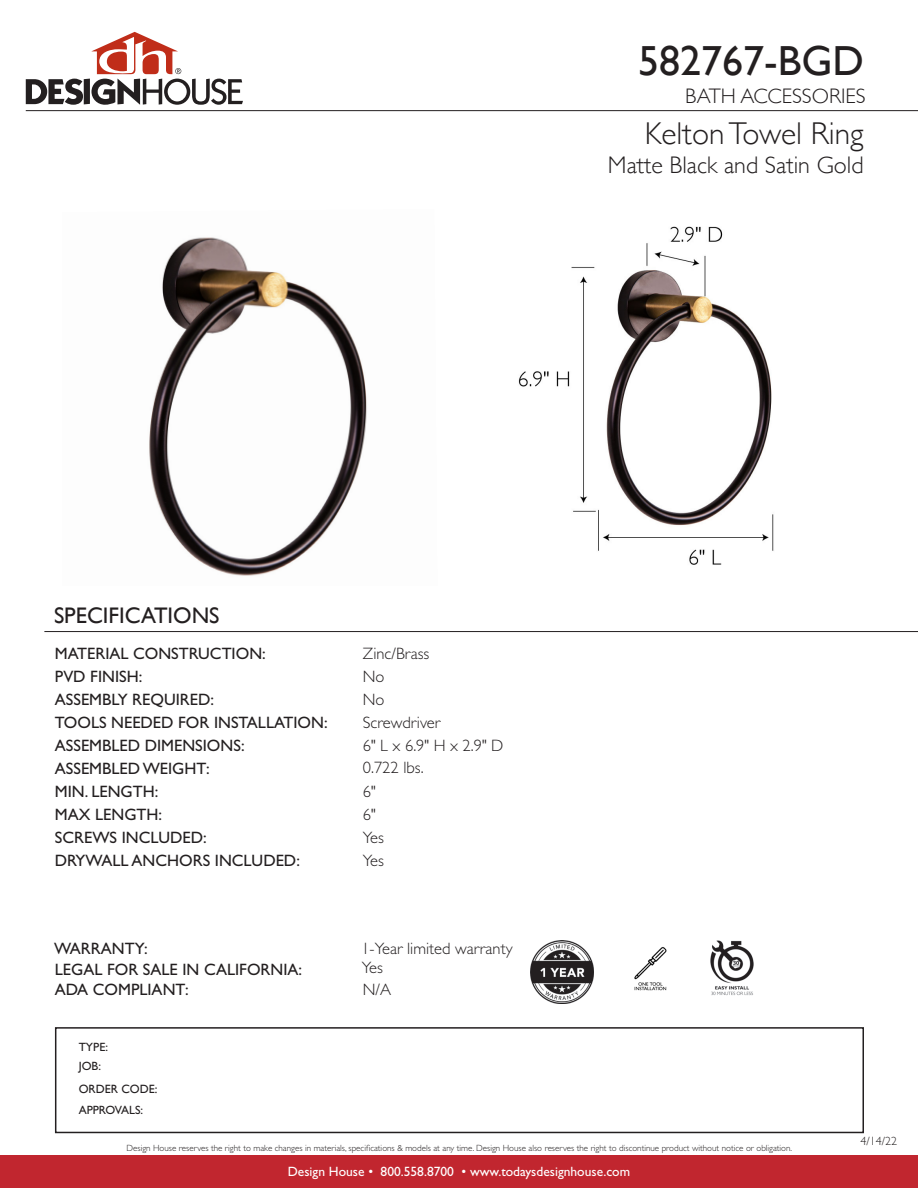
<style>
.page{position:relative;width:918px;height:1188px;background:#fff}
.page>*{position:absolute;margin:0;border:0;box-sizing:border-box;transform-origin:0 0}
.t1{font:42px "Gill Sans";color:#231f20}
.t2{font:300 31.5px "Gill Sans";color:#231f20}
.t3{font:300 24px "Gill Sans";color:#231f20}
.t4{font:22.5px "Gill Sans";color:#231f20}
.t5{font:300 21px "Gill Sans";color:#231f20}
.t6{font:16.5px "Gill Sans Std";color:#231f20}
.t7{font:300 16.5px "Gill Sans Std";color:#231f20}
.t8{font:13.5px "Gill Sans Std";color:#fff}
.t9{font:12px "Gill Sans Std";color:#231f20}
.t10{font:12px "Gill Sans";color:#231f20}
.t11{font:300 12px "Gill Sans";color:#231f20}
.t12{font:300 9px "Gill Sans Std";color:#231f20}
.s1{font-family:"Gill Sans"}
</style>
<div class="page">
<div style="left:0;top:1156px;width:918px;height:32px;background:#c1262f"></div>
<svg style="left:26px;top:32px;width:217px;height:73px"></svg>
<img style="left:149px;top:237px;width:218px;height:339px">
<img style="left:518px;top:226px;width:256px;height:339px">
<img style="left:530px;top:940px;width:63px;height:63px">
<div style="left:55px;top:1027px;width:809px;height:106px;border:2px solid #231f20"></div>
<hr style="left:26px;top:110px;width:892px;height:1px;background:#231f20">
<hr style="left:44px;top:631px;width:874px;height:1px;background:#231f20">
<img style="left:634px;top:947px;width:33px;height:44px">
<img style="left:710px;top:940px;width:44px;height:56px">
<p class="t1" style="left:638px;top:36px;width:227px">582767-BGD</p>
<p class="t5" style="left:685px;top:79px;width:182px">BATH ACCESSORIES</p>
<p class="t2" style="left:645px;top:108px;width:220px">Kelton Towel Ring</p>
<p class="t3" style="left:608px;top:147px;width:257px">Matte Black and Satin Gold</p>
<p class="t4" style="left:54px;top:603px;width:167px">SPECIFICATIONS</p>
<p class="t6" style="left:55px;top:644px;width:212px">MATERIAL CONSTRUCTION:</p>
<p class="t7" style="left:363px;top:644px;width:68px">Zinc/Brass</p>
<p class="t6" style="left:55px;top:667px;width:89px">PVD FINISH:</p>
<p class="t7" style="left:363px;top:667px;width:23px">No</p>
<p class="t6" style="left:55px;top:690px;width:161px">ASSEMBLY REQUIRED:</p>
<p class="t7" style="left:363px;top:690px;width:23px">No</p>
<p class="t6" style="left:55px;top:713px;width:274px">TOOLS NEEDED FOR INSTALLATION:</p>
<p class="t7" style="left:363px;top:713px;width:79px">Screwdriver</p>
<p class="t6" style="left:55px;top:759px;width:156px">ASSEMBLED WEIGHT:</p>
<p class="t7" style="left:363px;top:758px;width:62px">0.722 lbs.</p>
<p class="t6" style="left:55px;top:736px;width:191px">ASSEMBLED DIMENSIONS:</p>
<p class="t7" style="left:363px;top:736px;width:142px">6" L x 6.9" H x 2.9<span class="s1">"</span> D</p>
<p class="t6" style="left:55px;top:782px;width:105px">MIN. LENGTH:</p>
<p class="t7" style="left:363px;top:782px;width:14px">6"</p>
<p class="t6" style="left:55px;top:805px;width:109px">MAX LENGTH:</p>
<p class="t7" style="left:363px;top:805px;width:14px">6"</p>
<p class="t6" style="left:55px;top:828px;width:153px">SCREWS INCLUDED:</p>
<p class="t7" style="left:363px;top:828px;width:23px">Yes</p>
<p class="t6" style="left:55px;top:851px;width:247px">DRYWALL ANCHORS INCLUDED:</p>
<p class="t7" style="left:363px;top:851px;width:23px">Yes</p>
<p class="t6" style="left:54px;top:939px;width:95px">WARRANTY:</p>
<p class="t6" style="left:55px;top:960px;width:249px">LEGAL FOR SALE IN CALIFORNIA:</p>
<p class="t6" style="left:55px;top:980px;width:135px">ADA COMPLIANT:</p>
<p class="t9" style="left:79px;top:1040px;width:31px">TYPE:</p>
<p class="t9" style="left:79px;top:1059px;width:24px">JOB:</p>
<p class="t10" style="left:79px;top:1082px;width:80px">ORDER CODE:</p>
<p class="t9" style="left:79px;top:1103px;width:66px">APPROVALS:</p>
<p class="t7" style="left:361px;top:940px;width:153px">1-Year limited warranty</p>
<p class="t7" style="left:362px;top:959px;width:23px">Yes</p>
<p class="t7" style="left:363px;top:980px;width:30px">N/A</p>
<p class="t12" style="left:127px;top:1143px;width:667px">Design House reserves the right to make changes in materials, specifications &amp; models at any time. Design House also reserves the right to discontinue product without notice or obligation.</p>
<p class="t8" style="left:288px;top:1164px;width:344px">Design House • 800.558.8700 • www.todaysdesignhouse.com</p>
<p class="t11" style="left:861px;top:1132px;width:38px">4/14/22</p>
</div>
